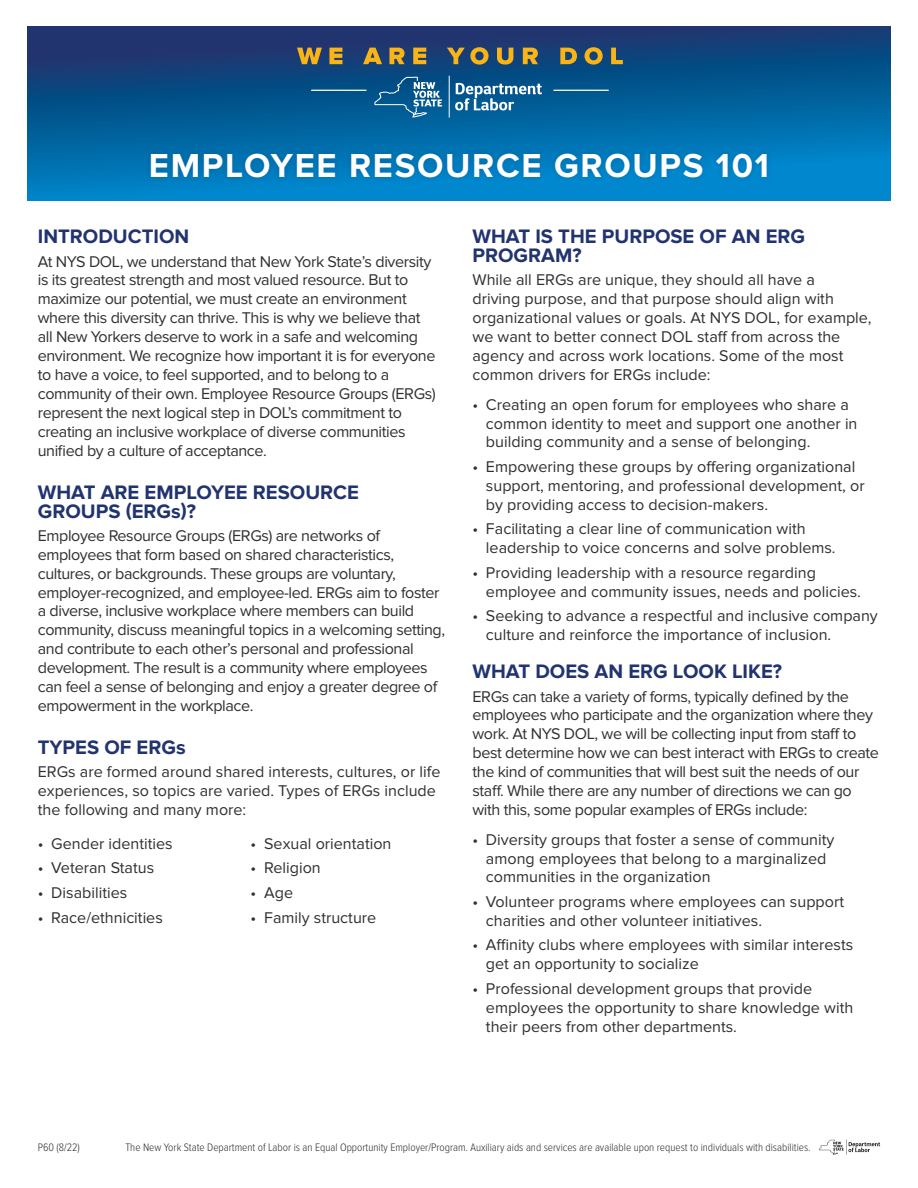
<style>
.page{position:relative;width:918px;height:1188px;background:#fff}
.page>*{position:absolute;margin:0;border:0;box-sizing:border-box;transform-origin:0 0}
.t1{font:700 34.5px "Proxima Nova";letter-spacing:.05em;color:#fff}
.t2{font:700 20.25px/18.9px "Proxima Nova";color:#22346f}
.t3{font:16.2px/18.9px "Proxima Nova";color:#312f30}
.t4{font:16.2px/18.9px "Proxima Nova";letter-spacing:-.025em;color:#312f30}
.t5{font:300 11.25px "Proxima Nova Cond";color:#312f30}
</style>
<div class="page">
<svg style="left:27px;top:27px;width:864px;height:174px;background:#085b97"></svg>
<hr style="left:553px;top:90px;width:56px;height:1px;background:#fff">
<hr style="left:311px;top:90px;width:56px;height:1px;background:#fff">
<svg style="left:455px;top:83px;width:87px;height:27px"></svg>
<hr style="left:449px;top:76px;width:1px;height:42px;background:#fff">
<svg style="left:374px;top:77px;width:68px;height:41px;background:#2a70a0"></svg>
<svg style="left:297px;top:48px;width:25px;height:16px"></svg>
<svg style="left:329px;top:48px;width:13px;height:16px"></svg>
<svg style="left:363px;top:48px;width:19px;height:16px"></svg>
<svg style="left:389px;top:48px;width:16px;height:16px"></svg>
<svg style="left:413px;top:48px;width:13px;height:16px"></svg>
<svg style="left:447px;top:47px;width:42px;height:18px"></svg>
<svg style="left:497px;top:48px;width:16px;height:17px"></svg>
<svg style="left:523px;top:48px;width:15px;height:16px"></svg>
<svg style="left:560px;top:48px;width:17px;height:16px"></svg>
<svg style="left:585px;top:47px;width:18px;height:18px"></svg>
<svg style="left:611px;top:48px;width:12px;height:16px"></svg>
<div style="left:145px;top:148px;width:628px;height:35px;background:#002953;opacity:.2"></div>
<svg style="left:819px;top:1139px;width:61px;height:16px"></svg>
<h1 class="t1" style="left:149px;top:146px;width:622px">EMPLOYEE RESOURCE GROUPS 101</h1>
<p class="t2" style="left:38px;top:228px;width:153px">INTRODUCTION</p>
<p class="t4" style="left:38px;top:252px;width:400px">At NYS DOL, we understand that New York State’s diversity is its greatest strength and most valued resource. But to maximize our potential, we must create an environment where this diversity can thrive. This is why we believe that all New Yorkers deserve to work in a safe and welcoming environment. We recognize how important it is for everyone to have a voice, to feel supported, and to belong to a community of their own. Employee Resource Groups (ERGs) represent the next logical step in DOL’s commitment to creating an inclusive workplace of diverse communities unified by a culture of acceptance.</p>
<p class="t2" style="left:38px;top:483px;width:323px">WHAT ARE EMPLOYEE RESOURCE<br>GROUPS (ERGs)?</p>
<p class="t4" style="left:38px;top:526px;width:409px">Employee Resource Groups (ERGs) are networks of employees that form based on shared characteristics, cultures, or backgrounds. These groups are voluntary, employer-recognized, and employee-led. ERGs aim to foster a diverse, inclusive workplace where members can build community, discuss meaningful topics in a welcoming setting, and contribute to each other’s personal and professional development. The result is a community where employees can feel a sense of belonging and enjoy a greater degree of empowerment in the workplace.</p>
<p class="t2" style="left:38px;top:738px;width:149px">TYPES OF ERGs</p>
<p class="t3" style="left:38px;top:763px;width:404px">ERGs are formed around shared interests, cultures, or life experiences, so topics are varied. Types of ERGs include the following and many more:</p>
<p class="t3" style="left:38px;top:834px;width:136px">• Gender identities</p>
<p class="t3" style="left:38px;top:859px;width:118px">• Veteran Status</p>
<p class="t3" style="left:38px;top:883px;width:91px">• Disabilities</p>
<p class="t3" style="left:38px;top:908px;width:127px">• Race/ethnicities</p>
<p class="t3" style="left:251px;top:834px;width:142px">• Sexual orientation</p>
<p class="t3" style="left:251px;top:859px;width:72px">• Religion</p>
<p class="t3" style="left:251px;top:883px;width:44px">• Age</p>
<p class="t3" style="left:251px;top:908px;width:127px">• Family structure</p>
<p class="t2" style="left:472px;top:228px;width:334px">WHAT IS THE PURPOSE OF AN ERG<br>PROGRAM?</p>
<p class="t3" style="left:472px;top:271px;width:401px">While all ERGs are unique, they should all have a<br>driving purpose, and that purpose should align with organizational values or goals. At NYS DOL, for example, we want to better connect DOL staff from across the agency and across work locations. Some of the most common drivers for ERGs include:</p>
<p class="t3" style="left:486px;top:395px;width:373px;text-indent:-13px">• Creating an open forum for employees who share a common identity to meet and support one another in building community and a sense of belonging.</p>
<p class="t3" style="left:486px;top:457px;width:380px;text-indent:-13px">• Empowering these groups by offering organizational support, mentoring, and professional development, or by providing access to decision-makers.</p>
<p class="t3" style="left:486px;top:520px;width:351px;text-indent:-13px">• Facilitating a clear line of communication with leadership to voice concerns and solve problems.</p>
<p class="t3" style="left:486px;top:563px;width:377px;text-indent:-13px">• Providing leadership with a resource regarding employee and community issues, needs and policies.</p>
<p class="t3" style="left:486px;top:607px;width:393px;text-indent:-13px">• Seeking to advance a respectful and inclusive company culture and reinforce the importance of inclusion.</p>
<p class="t2" style="left:472px;top:663px;width:311px">WHAT DOES AN ERG LOOK LIKE?</p>
<p class="t4" style="left:472px;top:687px;width:408px">ERGs can take a variety of forms, typically defined by the employees who participate and the organization where they work. At NYS DOL, we will be collecting input from staff to best determine how we can best interact with ERGs to create the kind of communities that will best suit the needs of our staff. While there are any number of directions we can go with this, some popular examples of ERGs include:</p>
<p class="t3" style="left:486px;top:830px;width:350px;text-indent:-13px">• Diversity groups that foster a sense of community among employees that belong to a marginalized communities in the organization</p>
<p class="t3" style="left:486px;top:892px;width:360px;text-indent:-13px">• Volunteer programs where employees can support charities and other volunteer initiatives.</p>
<p class="t3" style="left:486px;top:936px;width:369px;text-indent:-13px">• Affinity clubs where employees with similar interests get an opportunity to socialize</p>
<p class="t3" style="left:486px;top:979px;width:369px;text-indent:-13px">• Professional development groups that provide employees the opportunity to share knowledge with their peers from other departments.</p>
<p class="t5" style="left:38px;top:1139px;width:44px">P60 (8/22)</p>
<p class="t5" style="left:125px;top:1139px;width:687px">The New York State Department of Labor is an Equal Opportunity Employer/Program. Auxiliary aids and services are available upon request to individuals with disabilities.</p>
</div>
